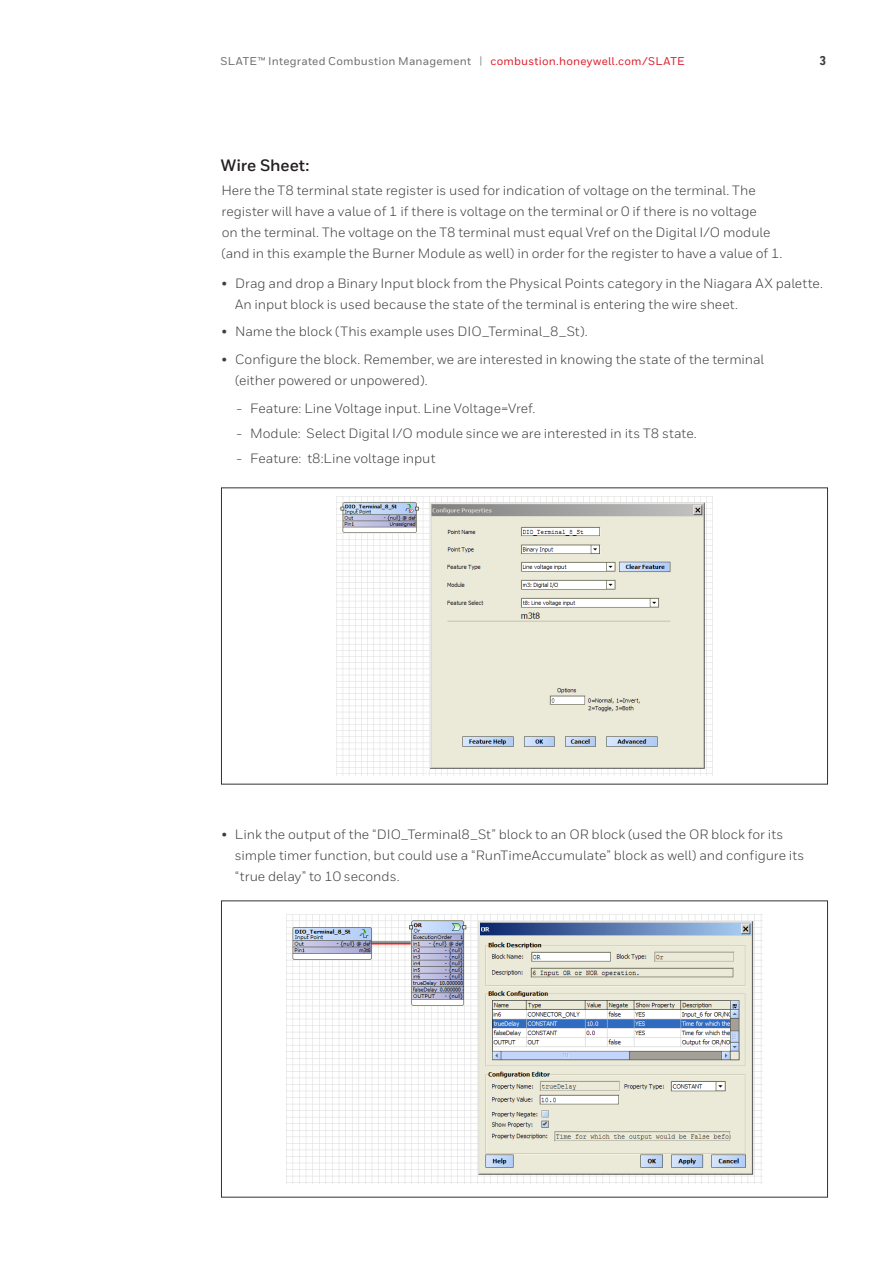
<style>
.page{position:relative;width:893px;height:1263px;background:#fff}
.page>*{position:absolute;margin:0;border:0;box-sizing:border-box;transform-origin:0 0}
.Heading_2__11_15{font:700 16.5px "Honeywell Sans";letter-spacing:-.005em;color:#231f20}
.Body__9_14_pt{font:13.5px/21px "Honeywell Sans";color:#3e3e3f}
.t1{font:800 12.75px "Honeywell Cond";color:#3e3e3f}
.t2{font:500 11.25px "Honeywell Sans";letter-spacing:.02em;color:#6c6d70}
.s1{font-size:11.4px;color:#939598}
.s2{color:#dc1f2e}
</style>
<div class="page">
<img style="left:336px;top:497px;width:377px;height:278px">
<img style="left:287px;top:914px;width:475px;height:270px">
<p class="t2" style="left:221px;top:55px;width:466px">SLATE™ Integrated Combustion Management <span class="s1">|</span> <span class="s2">combustion.honeywell.com/SLATE</span></p>
<p class="t1" style="left:820px;top:53px;width:8px">3</p>
<p class="Heading_2__11_15" style="left:221px;top:155px;width:90px">Wire Sheet:</p>
<p class="Body__9_14_pt" style="left:221px;top:179px;width:563px">Here the T8 terminal state register is used for indication of voltage on the terminal. The register will have a value of 1 if there is voltage on the terminal or 0 if there is no voltage<br>on the terminal. The voltage on the T8 terminal must equal Vref on the Digital I/O module (and in this example the Burner Module as well) in order for the register to have a value of 1.</p>
<p class="Body__9_14_pt" style="left:235px;top:272px;width:589px;text-indent:-14px">• Drag and drop a Binary Input block from the Physical Points category in the Niagara AX palette.<br>An input block is used because the state of the terminal is entering the wire sheet.</p>
<p class="Body__9_14_pt" style="left:222px;top:321px;width:367px">• Name the block (This example uses DIO_Terminal_8_St).</p>
<p class="Body__9_14_pt" style="left:235px;top:349px;width:531px;text-indent:-14px">• Configure the block. Remember, we are interested in knowing the state of the terminal (either powered or unpowered).</p>
<p class="Body__9_14_pt" style="left:237px;top:398px;width:300px">- Feature: Line Voltage input. Line Voltage=Vref.</p>
<p class="Body__9_14_pt" style="left:237px;top:423px;width:462px">- Module: Select Digital I/O module since we are interested in its T8 state.</p>
<p class="Body__9_14_pt" style="left:237px;top:448px;width:200px">- Feature: t8:Line voltage input</p>
<p class="Body__9_14_pt" style="left:235px;top:824px;width:571px;text-indent:-14px">• Link the output of the “DIO_Terminal8_St” block to an OR block (used the OR block for its simple timer function, but could use a “RunTimeAccumulate” block as well) and configure its “true delay” to 10 seconds.</p>
</div>
